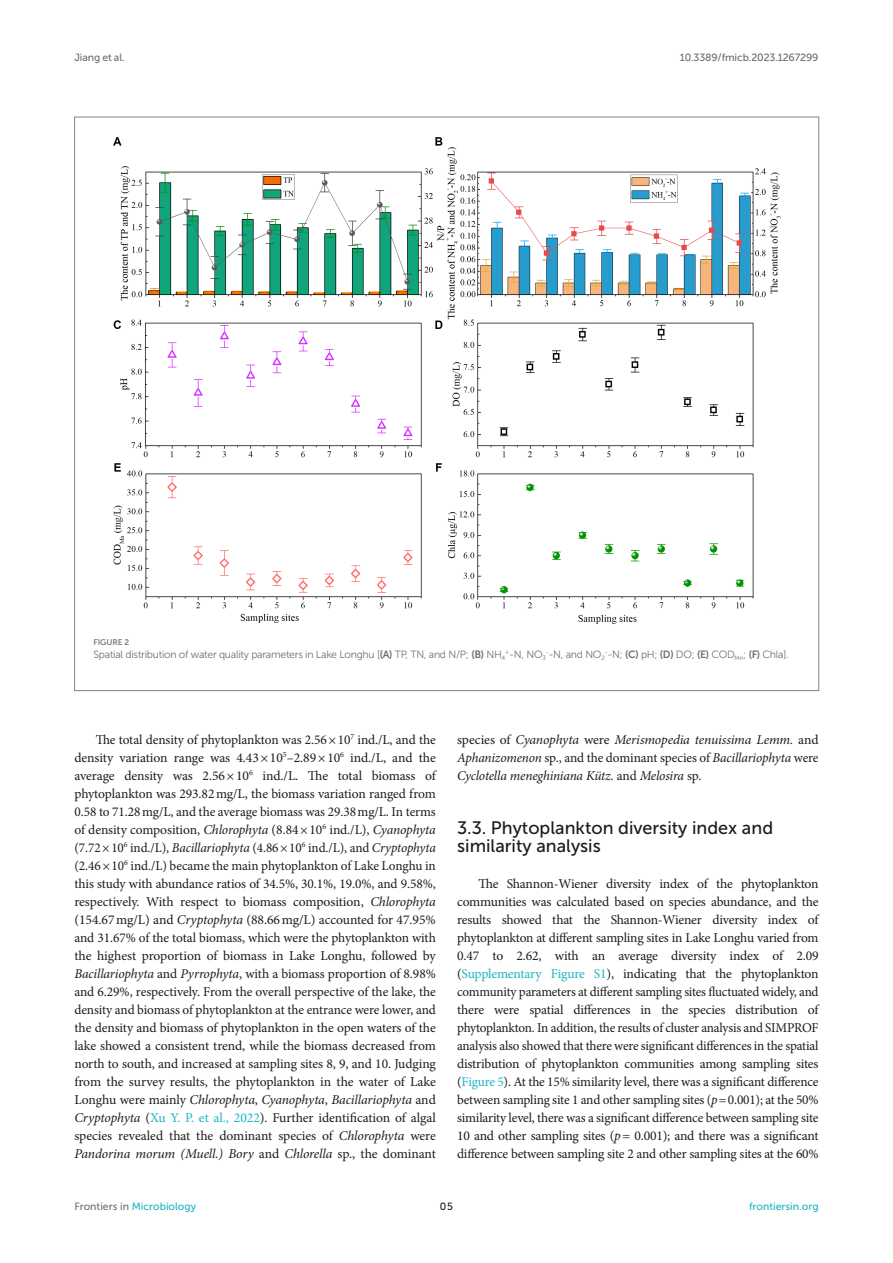
<style>
.page{position:relative;width:893px;height:1263px;background:#fff}
.page>*{position:absolute;margin:0;border:0;box-sizing:border-box;transform-origin:0 0}
.HEAD_2{font:18px/18px "Museo Sans 500";color:#1b1c1b}
.TEXT{font:13.5px/18px "Minion Pro";letter-spacing:-.005em;color:#1b1c1b;text-align:justify}
.TEXT_FLUSH{font:13.5px/18px "Minion Pro";letter-spacing:-.015em;color:#1b1c1b;text-align:justify}
.TEXT-2{font:italic 13.5px/18px "Minion Pro";letter-spacing:-.015em;color:#1b1c1b;text-align:justify}
.FIG_LEG{font:10.5px "Museo Sans 300";letter-spacing:-.025em;color:#706f70}
.t1{font:10.5px "Museo Sans 500";color:#1db5c3}
.t2{font:10.5px "Museo Sans 500";letter-spacing:-.015em;color:#706f70}
.t3{font:10.5px "Museo Sans 500";color:#1b1c1b}
.FIG_HD{font:8.25px "Museo Sans 700";letter-spacing:-.01em;color:#7e7f7f}
.s1{font-family:"Museo Sans 700"}
.s2{font-style:italic}
.s3{color:#1db5c3}
.s4{font-style:normal}
.s5{color:#706f70}
</style>
<div class="page">
<img style="left:113px;top:137px;width:668px;height:487px">
<p class="t2" style="left:74px;top:51px;width:52px">Jiang et al.</p>
<p class="t2" style="left:680px;top:51px;width:140px">10.3389/fmicb.2023.1267299</p>
<p class="FIG_HD" style="left:94px;top:637px;width:37px">FIGURE 2</p>
<p class="FIG_LEG" style="left:94px;top:649px;width:697px">Spatial distribution of water quality parameters in Lake Longhu [<span class="s1">(A)</span> TP, TN, and N/P; <span class="s1">(B)</span> NH<sub>4</sub><sup>+</sup>-N, NO<sub>3</sub><sup>-</sup>-N, and NO<sub>2</sub><sup>-</sup>-N; <span class="s1">(C)</span> pH; <span class="s1">(D)</span> DO; <span class="s1">(E)</span> COD<sub>Mn</sub>; <span class="s1">(F)</span> Chla].</p>
<p class="TEXT" style="left:74px;top:731px;width:363px;text-indent:21px">The total density of phytoplankton was 2.56×10<sup>7</sup> ind./L, and the density variation range was 4.43×10<sup>5</sup>–2.89×10<sup>6</sup> ind./L, and the average density was 2.56×10<sup>6</sup> ind./L. The total biomass of phytoplankton was 293.82mg/L, the biomass variation ranged from 0.58 to 71.28mg/L, and the average biomass was 29.38mg/L. In terms of density composition, <span class="s2">Chlorophyta</span> (8.84×10<sup>6</sup> ind./L), <span class="s2">Cyanophyta </span>(7.72×10<sup>6</sup> ind./L), <span class="s2">Bacillariophyta</span> (4.86×10<sup>6</sup> ind./L), and <span class="s2">Cryptophyta </span>(2.46×10<sup>6</sup> ind./L) became the main phytoplankton of Lake Longhu in this study with abundance ratios of 34.5%, 30.1%, 19.0%, and 9.58%, respectively. With respect to biomass composition, <span class="s2">Chlorophyta </span>(154.67mg/L) and <span class="s2">Cryptophyta</span> (88.66mg/L) accounted for 47.95% and 31.67% of the total biomass, which were the phytoplankton with the highest proportion of biomass in Lake Longhu, followed by <span class="s2">Bacillariophyta</span> and <span class="s2">Pyrrophyta</span>, with a biomass proportion of 8.98% and 6.29%, respectively. From the overall perspective of the lake, the density and biomass of phytoplankton at the entrance were lower, and the density and biomass of phytoplankton in the open waters of the lake showed a consistent trend, while the biomass decreased from north to south, and increased at sampling sites 8, 9, and 10. Judging from the survey results, the phytoplankton in the water of Lake Longhu were mainly <span class="s2">Chlorophyta</span>, <span class="s2">Cyanophyta</span>, <span class="s2">Bacillariophyta</span> and <span class="s2">Cryptophyta</span> (<span class="s3">Xu Y. P. et al., 2022</span>). Further identification of algal species revealed that the dominant species of <span class="s2">Chlorophyta</span> were <span class="s2">Pandorina morum (Muell.) Bory</span> and <span class="s2">Chlorella</span> sp., the dominant</p>
<p class="TEXT-2" style="left:457px;top:731px;width:363px"><span class="s4">species of</span> Cyanophyta <span class="s4">were</span> Merismopedia tenuissima Lemm. <span class="s4">and </span>Aphanizomenon <span class="s4">sp., and the dominant species of</span> Bacillariophyta <span class="s4">were </span>Cyclotella meneghiniana Kütz. <span class="s4">and</span> Melosira <span class="s4">sp.</span></p>
<p class="HEAD_2" style="left:457px;top:819px;width:318px">3.3. Phytoplankton diversity index and similarity analysis</p>
<p class="TEXT_FLUSH" style="left:457px;top:875px;width:363px;text-indent:21px">The Shannon-Wiener diversity index of the phytoplankton communities was calculated based on species abundance, and the results showed that the Shannon-Wiener diversity index of phytoplankton at different sampling sites in Lake Longhu varied from 0.47 to 2.62, with an average diversity index of 2.09 (<span class="s3">Supplementary Figure S1</span>), indicating that the phytoplankton community parameters at different sampling sites fluctuated widely, and there were spatial differences in the species distribution of phytoplankton. In addition, the results of cluster analysis and SIMPROF analysis also showed that there were significant differences in the spatial distribution of phytoplankton communities among sampling sites (<span class="s3">Figure 5</span>). At the 15% similarity level, there was a significant difference between sampling site 1 and other sampling sites (<span class="s2">p</span>=0.001); at the 50% similarity level, there was a significant difference between sampling site 10 and other sampling sites (<span class="s2">p=</span> 0.001); and there was a significant difference between sampling site 2 and other sampling sites at the 60%</p>
<p class="t1" style="left:74px;top:1200px;width:123px"><span class="s5">Frontiers in</span> Microbiology</p>
<p class="t3" style="left:440px;top:1200px;width:14px">05</p>
<p class="t1" style="left:749px;top:1200px;width:71px">frontiersin.org</p>
</div>
